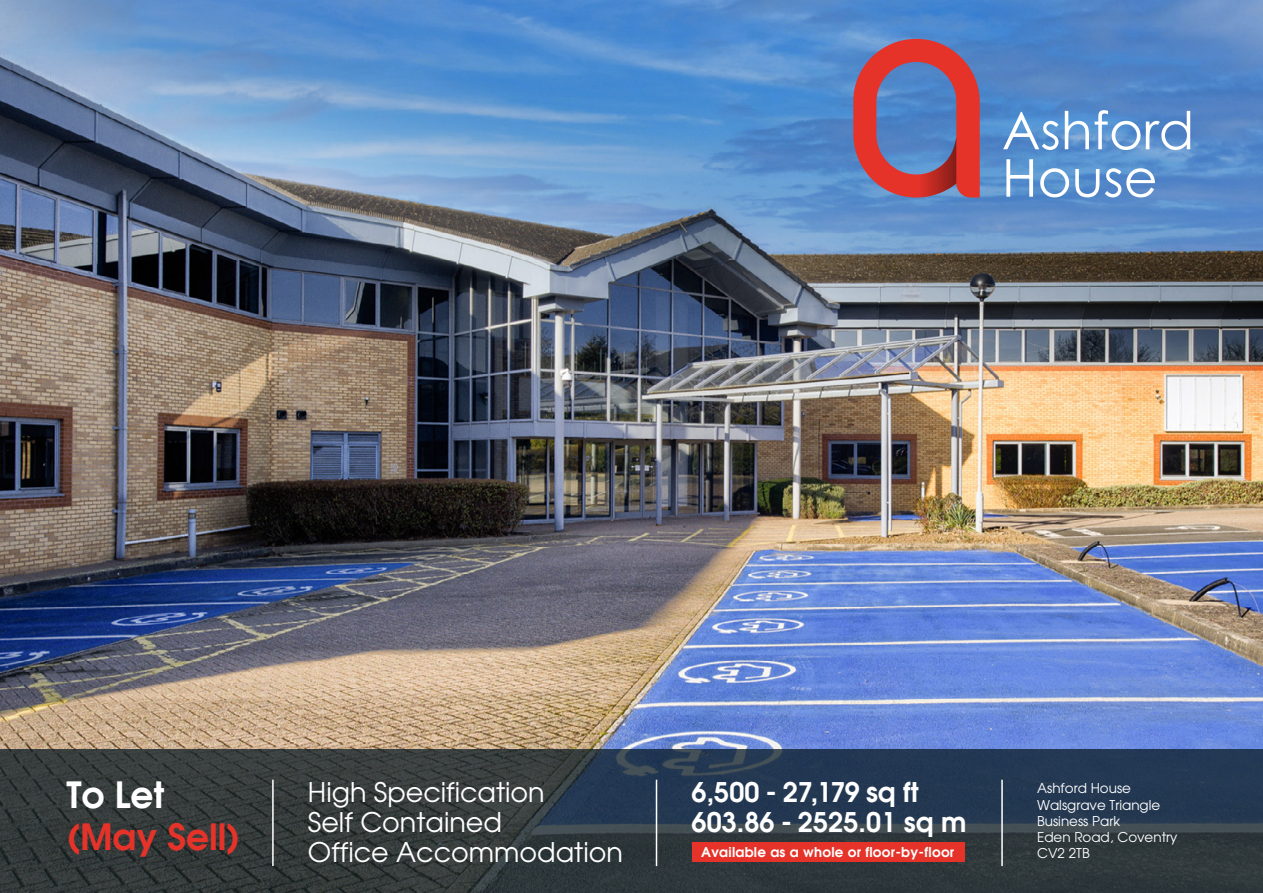
<style>
.page{position:relative;width:1263px;height:893px;background:#fff}
.page>*{position:absolute;margin:0;border:0;box-sizing:border-box;transform-origin:0 0}
.t1{font:52.2px/47.4px "Century Gothic";color:#fff}
.t2{font:600 36px "Avant Garde";color:#e5332a}
.t3{font:600 36px "Avant Garde";color:#fff}
.t4{font:27px/30px "Avant Garde";color:#fff}
.t5{font:600 27px/30px "Avant Garde";color:#fff}
.t6{font:13.5px/16.2px "Avant Garde";color:#fff}
.t7{font:600 13.5px "Avant Garde";letter-spacing:.02em;color:#fff}
</style>
<div class="page">
<img style="left:0;top:0;width:1263px;height:750px">
<svg style="left:0;top:750px;width:1263px;height:143px;background:#2e3942"></svg>
<div style="left:692px;top:842px;width:273px;height:20px;background:#e5332a"></div>
<hr style="left:272px;top:780px;width:2px;height:86px;background:#fff">
<svg style="left:853px;top:39px;width:127px;height:159px;background:#955f7c"></svg>
<hr style="left:656px;top:780px;width:1px;height:86px;background:#fff">
<hr style="left:1001px;top:780px;width:2px;height:86px;background:#fff">
<h1 class="t1" style="left:1002px;top:106px;width:194px">Ashford<br>House</h1>
<h2 class="t3" style="left:67px;top:771px;width:99px">To Let</h2>
<h2 class="t2" style="left:67px;top:813px;width:175px">(May Sell)</h2>
<h3 class="t4" style="left:308px;top:777px;width:316px">High Specification<br>Self Contained<br>Office Accommodation</h3>
<h3 class="t5" style="left:691px;top:776px;width:276px">6,500 - 27,179 sq ft<br>603.86 - 2525.01 sq m</h3>
<p class="t6" style="left:1037px;top:780px;width:142px">Ashford House<br>Walsgrave Triangle<br>Business Park<br>Eden Road, Coventry<br>CV2 2TB</p>
<p class="t7" style="left:701px;top:843px;width:254px">Available as a whole or floor-by-floor</p>
</div>
